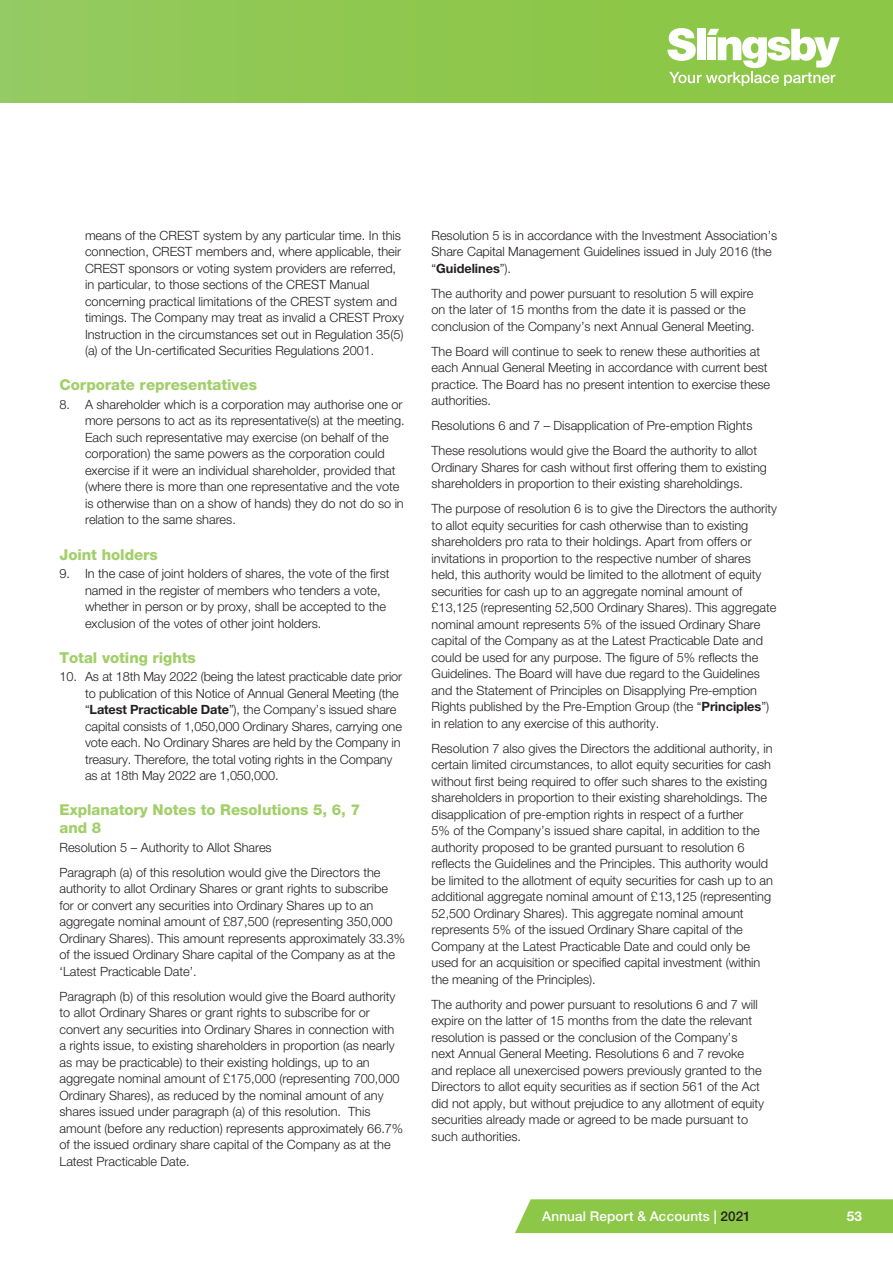
<style>
.page{position:relative;width:893px;height:1263px;background:#fff}
.page>*{position:absolute;margin:0;border:0;box-sizing:border-box;transform-origin:0 0}
.t1{font:800 15px/18px "Helvetica Neue LT";letter-spacing:-.005em;color:#a1cf68}
.t2{font:500 13.5px "Helvetica Neue LT";letter-spacing:.01em;color:#fff}
.t3{font:700 13.5px "Helvetica Neue LT";color:#fff}
.t4{font:300 12.75px/16.5px "Helvetica Neue LT";letter-spacing:-.005em;color:#231f20}
.s1{font-weight:700}
.s2{color:#231f20}
</style>
<div class="page">
<div style="left:0;top:0;width:893px;height:102px;background:linear-gradient(to right,#93ca5e,#8bc641)"></div>
<div style="left:515px;top:1199px;width:378px;height:34px;background:#8dc747"></div>
<svg style="left:667px;top:28px;width:173px;height:58px"></svg>
<p class="t4" style="left:85px;top:227px;width:320px">means of the CREST system by any particular time. In this connection, CREST members and, where applicable, their CREST sponsors or voting system providers are referred, in particular, to those sections of the CREST Manual concerning practical limitations of the CREST system and timings. The Company may treat as invalid a CREST Proxy Instruction in the circumstances set out in Regulation 35(5) (a) of the Un-certificated Securities Regulations 2001.</p>
<p class="t1" style="left:60px;top:376px;width:199px">Corporate representatives</p>
<p class="t4" style="left:85px;top:396px;width:321px;text-indent:-26px">8. A shareholder which is a corporation may authorise one or more persons to act as its representative(s) at the meeting.<br>Each such representative may exercise (on behalf of the corporation) the same powers as the corporation could exercise if it were an individual shareholder, provided that (where there is more than one representative and the vote is otherwise than on a show of hands) they do not do so in relation to the same shares.</p>
<p class="t1" style="left:60px;top:545px;width:100px">Joint holders</p>
<p class="t4" style="left:85px;top:565px;width:306px;text-indent:-26px">9. In the case of joint holders of shares, the vote of the first named in the register of members who tenders a vote, whether in person or by proxy, shall be accepted to the exclusion of the votes of other joint holders.</p>
<p class="t1" style="left:60px;top:648px;width:138px">Total voting rights</p>
<p class="t4" style="left:85px;top:668px;width:319px;text-indent:-26px">10. As at 18th May 2022 (being the latest practicable date prior to publication of this Notice of Annual General Meeting (the “<span class="s1">Latest Practicable Date</span>”), the Company’s issued share capital consists of 1,050,000 Ordinary Shares, carrying one vote each. No Ordinary Shares are held by the Company in treasury. Therefore, the total voting rights in the Company as at 18th May 2022 are 1,050,000.</p>
<p class="t1" style="left:60px;top:801px;width:302px">Explanatory Notes to Resolutions 5, 6, 7 and 8</p>
<p class="t4" style="left:60px;top:835px;width:323px;line-height:25px">Resolution 5 – Authority to Allot Shares<br>Paragraph (a) of this resolution would give the Directors the</p>
<p class="t4" style="left:60px;top:880px;width:347px">authority to allot Ordinary Shares or grant rights to subscribe for or convert any securities into Ordinary Shares up to an aggregate nominal amount of £87,500 (representing 350,000<br>Ordinary Shares). This amount represents approximately 33.3% of the issued Ordinary Share capital of the Company as at the ‘Latest Practicable Date’.</p>
<p class="t4" style="left:60px;top:988px;width:345px">Paragraph (b) of this resolution would give the Board authority to allot Ordinary Shares or grant rights to subscribe for or convert any securities into Ordinary Shares in connection with a rights issue, to existing shareholders in proportion (as nearly as may be practicable) to their existing holdings, up to an aggregate nominal amount of £175,000 (representing 700,000<br>Ordinary Shares), as reduced by the nominal amount of any shares issued under paragraph (a) of this resolution. This amount (before any reduction) represents approximately 66.7% of the issued ordinary share capital of the Company as at the Latest Practicable Date.</p>
<p class="t4" style="left:432px;top:227px;width:347px">Resolution 5 is in accordance with the Investment Association’s<br>Share Capital Management Guidelines issued in July 2016 (the “<span class="s1">Guidelines</span>”).</p>
<p class="t4" style="left:432px;top:285px;width:325px">The authority and power pursuant to resolution 5 will expire on the later of 15 months from the date it is passed or the conclusion of the Company’s next Annual General Meeting.</p>
<p class="t4" style="left:432px;top:343px;width:340px">The Board will continue to seek to renew these authorities at each Annual General Meeting in accordance with current best practice. The Board has no present intention to exercise these authorities.</p>
<p class="t4" style="left:432px;top:413px;width:327px;line-height:25px">Resolutions 6 and 7 – Disapplication of Pre-emption Rights<br>These resolutions would give the Board the authority to allot</p>
<p class="t4" style="left:432px;top:459px;width:337px">Ordinary Shares for cash without first offering them to existing shareholders in proportion to their existing shareholdings.</p>
<p class="t4" style="left:432px;top:500px;width:347px">The purpose of resolution 6 is to give the Directors the authority to allot equity securities for cash otherwise than to existing shareholders pro rata to their holdings. Apart from offers or invitations in proportion to the respective number of shares held, this authority would be limited to the allotment of equity securities for cash up to an aggregate nominal amount of £13,125 (representing 52,500 Ordinary Shares). This aggregate nominal amount represents 5% of the issued Ordinary Share capital of the Company as at the Latest Practicable Date and could be used for any purpose. The figure of 5% reflects the Guidelines. The Board will have due regard to the Guidelines and the Statement of Principles on Disapplying Pre-emption Rights published by the Pre-Emption Group (the “<span class="s1">Principles</span>”) in relation to any exercise of this authority.</p>
<p class="t4" style="left:432px;top:740px;width:343px">Resolution 7 also gives the Directors the additional authority, in certain limited circumstances, to allot equity securities for cash without first being required to offer such shares to the existing shareholders in proportion to their existing shareholdings. The disapplication of pre‑emption rights in respect of a further<br>5% of the Company’s issued share capital, in addition to the authority proposed to be granted pursuant to resolution 6 reflects the Guidelines and the Principles. This authority would be limited to the allotment of equity securities for cash up to an additional aggregate nominal amount of £13,125 (representing 52,500 Ordinary Shares). This aggregate nominal amount represents 5% of the issued Ordinary Share capital of the Company at the Latest Practicable Date and could only be used for an acquisition or specified capital investment (within the meaning of the Principles).</p>
<p class="t4" style="left:432px;top:996px;width:334px">The authority and power pursuant to resolutions 6 and 7 will expire on the latter of 15 months from the date the relevant resolution is passed or the conclusion of the Company’s<br>next Annual General Meeting. Resolutions 6 and 7 revoke and replace all unexercised powers previously granted to the Directors to allot equity securities as if section 561 of the Act did not apply, but without prejudice to any allotment of equity securities already made or agreed to be made pursuant to such authorities.</p>
<p class="t2" style="left:542px;top:1208px;width:210px">Annual Report &amp; Accounts | <span class="s2">2021</span></p>
<p class="t3" style="left:847px;top:1207px;width:17px">53</p>
</div>
